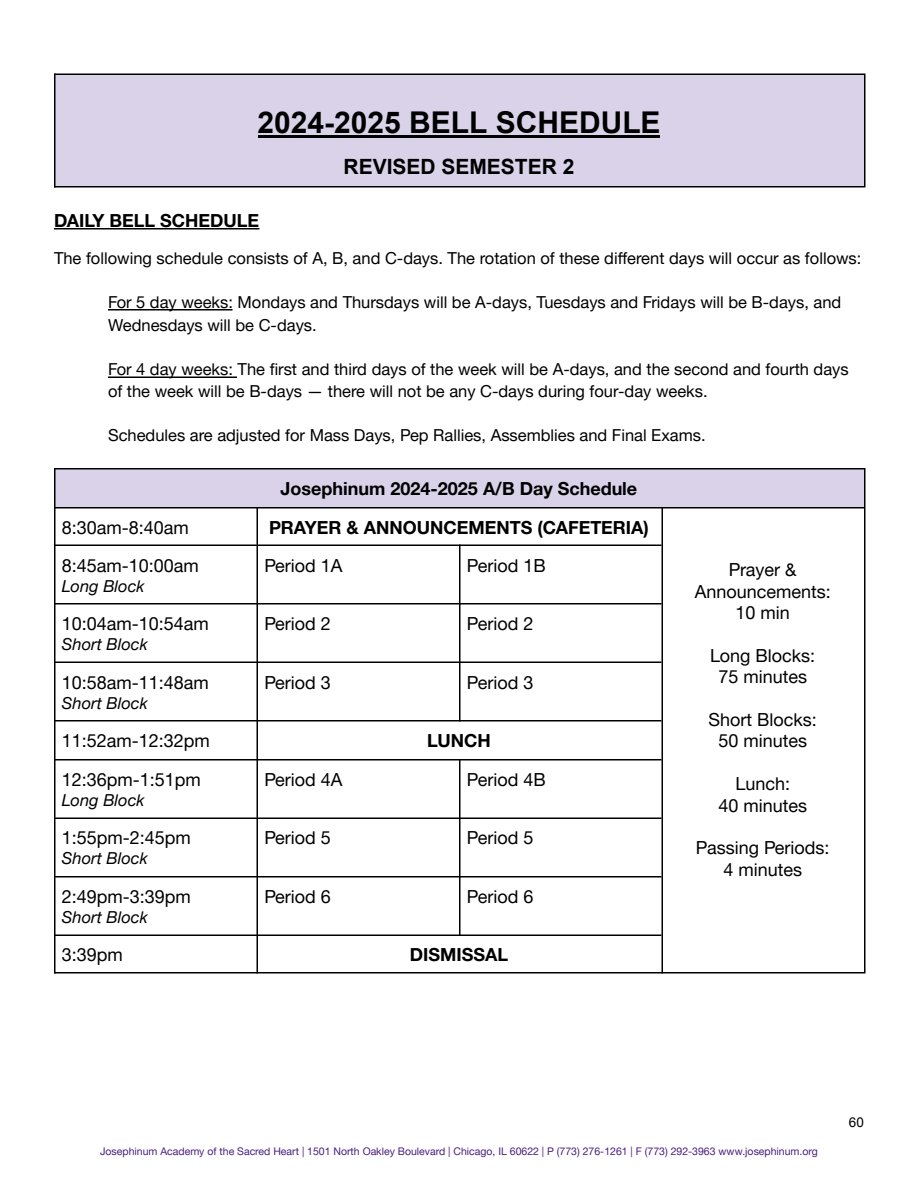
<style>
.page{position:relative;width:918px;height:1188px;background:#fff}
.page>*{position:absolute;margin:0;border:0;box-sizing:border-box;transform-origin:0 0}
.t1{font:700 30px "Arial";color:#000}
.t2{font:700 21px "Arial";color:#000}
.t3{font:18px/21.3px "Helvetica Neue";color:#000;text-align:center}
.t4{font:700 18px "Helvetica Neue";color:#000}
.t5{font:16.5px/22.5px "Helvetica Neue";color:#000}
.t6{font:italic 16.5px "Helvetica Neue";color:#000}
.t7{font:13.5px "Arial";color:#000}
.t8{font:10.5px "Helvetica Neue";color:#4b1d7f}
</style>
<div class="page">
<div style="left:54px;top:74px;width:810px;height:113px;background:#d9d2e9"></div>
<div style="left:54px;top:469px;width:810px;height:38px;background:#d9d2e9"></div>
<hr style="left:258px;top:135px;width:402px;height:3px;background:#000">
<hr style="left:54px;top:228px;width:206px;height:2px;background:#000">
<hr style="left:108px;top:309px;width:125px;height:1px;background:#000">
<hr style="left:108px;top:377px;width:129px;height:1px;background:#000">
<hr style="left:54px;top:73px;width:2px;height:114px;background:#000">
<hr style="left:864px;top:73px;width:2px;height:114px;background:#000">
<hr style="left:54px;top:73px;width:810px;height:2px;background:#000">
<hr style="left:54px;top:186px;width:810px;height:2px;background:#000">
<hr style="left:54px;top:468px;width:2px;height:506px;background:#000">
<hr style="left:257px;top:507px;width:1px;height:467px;background:#000">
<hr style="left:459px;top:544px;width:1px;height:177px;background:#000">
<hr style="left:459px;top:759px;width:1px;height:177px;background:#000">
<hr style="left:662px;top:507px;width:1px;height:467px;background:#000">
<hr style="left:864px;top:468px;width:2px;height:506px;background:#000">
<hr style="left:54px;top:468px;width:810px;height:2px;background:#000">
<hr style="left:54px;top:507px;width:810px;height:1px;background:#000">
<hr style="left:54px;top:544px;width:608px;height:2px;background:#000">
<hr style="left:54px;top:603px;width:608px;height:1px;background:#000">
<hr style="left:54px;top:662px;width:608px;height:1px;background:#000">
<hr style="left:54px;top:720px;width:608px;height:2px;background:#000">
<hr style="left:54px;top:759px;width:608px;height:2px;background:#000">
<hr style="left:54px;top:818px;width:608px;height:1px;background:#000">
<hr style="left:54px;top:876px;width:608px;height:2px;background:#000">
<hr style="left:54px;top:935px;width:608px;height:1px;background:#000">
<hr style="left:54px;top:972px;width:810px;height:1px;background:#000">
<h1 class="t1" style="left:257px;top:106px;width:405px">2024-2025 BELL SCHEDULE</h1>
<p class="t2" style="left:344px;top:155px;width:232px">REVISED SEMESTER 2</p>
<p class="t4" style="left:54px;top:209px;width:207px">DAILY BELL SCHEDULE</p>
<p class="t5" style="left:54px;top:248px;width:809px">The following schedule consists of A, B, and C-days. The rotation of these different days will occur as follows:</p>
<p class="t5" style="left:108px;top:291px;width:735px">For 5 day weeks: Mondays and Thursdays will be A-days, Tuesdays and Fridays will be B-days, and<br>Wednesdays will be C-days.</p>
<p class="t5" style="left:108px;top:358px;width:742px">For 4 day weeks: The first and third days of the week will be A-days, and the second and fourth days of the week will be B-days — there will not be any C-days during four-day weeks.</p>
<p class="t5" style="left:108px;top:424px;width:599px">Schedules are adjusted for Mass Days, Pep Rallies, Assemblies and Final Exams.</p>
<p class="t4" style="left:281px;top:478px;width:358px">Josephinum 2024-2025 A/B Day Schedule</p>
<p class="t3" style="left:62px;top:517px;width:129px">8:30am-8:40am</p>
<p class="t4" style="left:269px;top:516px;width:381px">PRAYER &amp; ANNOUNCEMENTS (CAFETERIA)</p>
<p class="t3" style="left:695px;top:560px;width:138px">Prayer &amp;<br>Announcements:<br>10 min</p>
<p class="t3" style="left:710px;top:645px;width:107px">Long Blocks:<br>75 minutes</p>
<p class="t3" style="left:709px;top:709px;width:110px">Short Blocks:<br>50 minutes</p>
<p class="t3" style="left:718px;top:773px;width:90px">Lunch:<br>40 minutes</p>
<p class="t3" style="left:696px;top:837px;width:135px">Passing Periods:<br>4 minutes</p>
<p class="t3" style="left:264px;top:555px;width:80px">Period 1A</p>
<p class="t3" style="left:467px;top:555px;width:80px">Period 1B</p>
<p class="t3" style="left:62px;top:555px;width:139px">8:45am-10:00am</p>
<p class="t6" style="left:62px;top:576px;width:84px">Long Block</p>
<p class="t3" style="left:264px;top:614px;width:68px">Period 2</p>
<p class="t3" style="left:467px;top:614px;width:68px">Period 2</p>
<p class="t3" style="left:62px;top:614px;width:149px">10:04am-10:54am</p>
<p class="t6" style="left:62px;top:634px;width:87px">Short Block</p>
<p class="t3" style="left:264px;top:672px;width:68px">Period 3</p>
<p class="t3" style="left:467px;top:672px;width:68px">Period 3</p>
<p class="t3" style="left:62px;top:672px;width:149px">10:58am-11:48am</p>
<p class="t6" style="left:62px;top:693px;width:87px">Short Block</p>
<p class="t3" style="left:62px;top:731px;width:150px">11:52am-12:32pm</p>
<p class="t4" style="left:427px;top:730px;width:65px">LUNCH</p>
<p class="t3" style="left:62px;top:769px;width:141px">12:36pm-1:51pm</p>
<p class="t6" style="left:62px;top:790px;width:84px">Long Block</p>
<p class="t3" style="left:264px;top:769px;width:80px">Period 4A</p>
<p class="t3" style="left:467px;top:769px;width:80px">Period 4B</p>
<p class="t3" style="left:264px;top:827px;width:68px">Period 5</p>
<p class="t3" style="left:467px;top:827px;width:68px">Period 5</p>
<p class="t3" style="left:62px;top:827px;width:131px">1:55pm-2:45pm</p>
<p class="t6" style="left:62px;top:848px;width:87px">Short Block</p>
<p class="t3" style="left:62px;top:886px;width:131px">2:49pm-3:39pm</p>
<p class="t6" style="left:62px;top:907px;width:87px">Short Block</p>
<p class="t3" style="left:264px;top:886px;width:68px">Period 6</p>
<p class="t3" style="left:467px;top:886px;width:68px">Period 6</p>
<p class="t3" style="left:62px;top:944px;width:63px">3:39pm</p>
<p class="t4" style="left:410px;top:944px;width:100px">DISMISSAL</p>
<p class="t8" style="left:100px;top:1145px;width:719px">Josephinum Academy of the Sacred Heart | 1501 North Oakley Boulevard | Chicago, IL 60622 | P (773) 276-1261 | F (773) 292-3963 www.josephinum.org</p>
<p class="t7" style="left:849px;top:1114px;width:17px">60</p>
</div>
